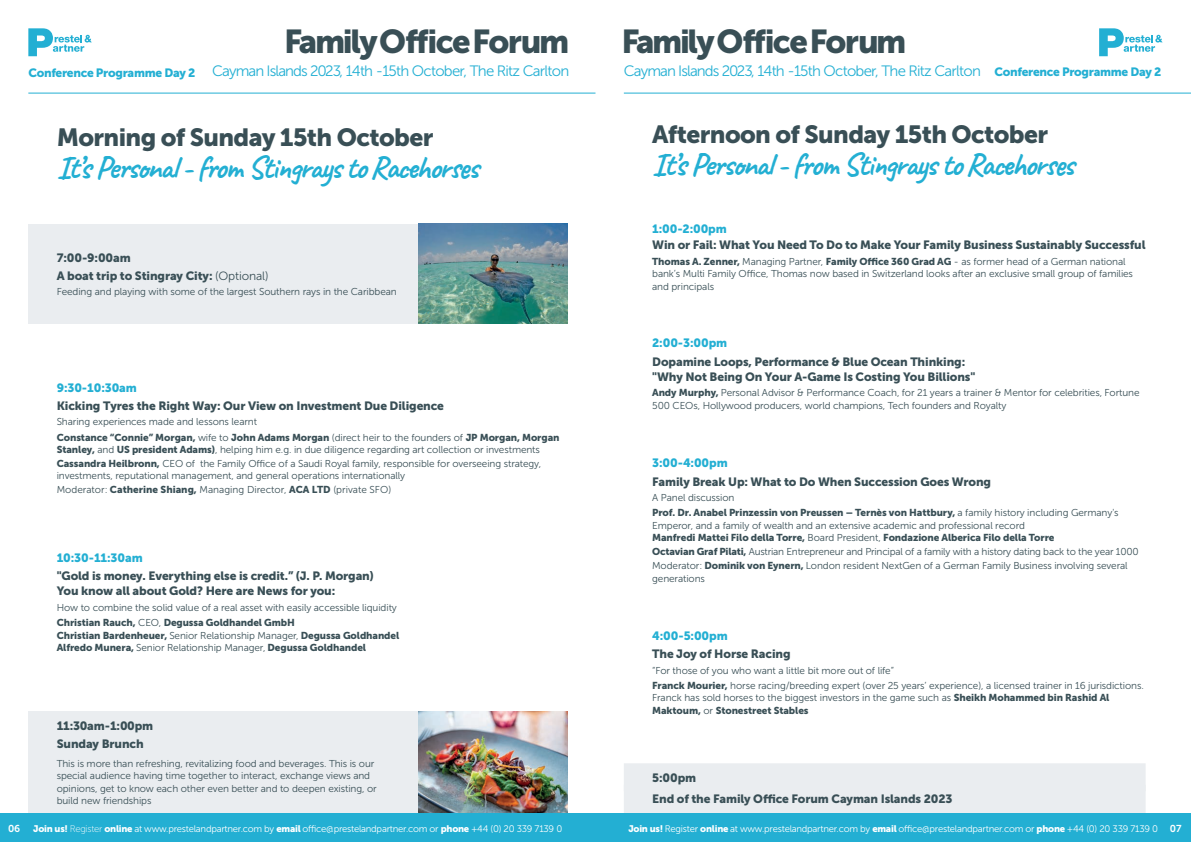
<style>
.page{position:relative;width:1191px;height:842px;background:#fff}
.page>*{position:absolute;margin:0;border:0;box-sizing:border-box;transform-origin:0 0}
.t1{font:32.9px "Museo Sans 900";letter-spacing:-.055em;color:#394f56}
.t2{font:700 32px "Caveat";letter-spacing:-.05em;color:#23afd3}
.t3{font:24.8px "Museo Sans 900";letter-spacing:-.025em;color:#394f56}
.t4{font:15px "Museo Sans 300";letter-spacing:-.05em;color:#23afd3}
.t5{font:12px/16px "Museo Sans 900";letter-spacing:-.01em;color:#394f56}
.t6{font:12px "Museo Sans 900";letter-spacing:-.025em;color:#23afd3}
.t7{font:10px/12.5px "Museo Sans 300";letter-spacing:-.01em;color:#394f56}
.t8{font:10px "Museo Sans 900";letter-spacing:-.01em;color:#394f56}
.t9{font:10px "Museo Sans 700";color:#fff}
.t10{font:9.5px "Museo Sans 300";letter-spacing:-.025em;color:#fff}
.s1{font-family:"Museo Sans 300"}
.s2{font-family:"Museo Sans 900"}
.s3{color:#23afd3}
.s4{font-family:"Museo Sans 100"}
</style>
<div class="page">
<svg style="left:1099px;top:28px;width:63px;height:28px"></svg>
<hr style="left:624px;top:93px;width:567px;height:1px;background:#23afd3">
<hr style="left:28px;top:93px;width:567px;height:1px;background:#23afd3">
<svg style="left:28px;top:28px;width:64px;height:28px"></svg>
<div style="left:624px;top:763px;width:521px;height:28px;background:#eaedf0"></div>
<div style="left:624px;top:785px;width:521px;height:28px;background:#eaedf0"></div>
<div style="left:28px;top:711px;width:390px;height:103px;background:#eaedf0"></div>
<img style="left:418px;top:711px;width:149px;height:103px">
<img style="left:418px;top:224px;width:149px;height:99px">
<div style="left:28px;top:224px;width:390px;height:99px;background:#eaedf0"></div>
<div style="left:0;top:814px;width:595px;height:28px;background:#23afd3"></div>
<div style="left:595px;top:814px;width:596px;height:28px;background:#23afd3"></div>
<p class="t1" style="left:284px;top:23px;width:286px">Family Office Forum</p>
<p class="t4" style="left:212px;top:63px;width:358px">Cayman Islands 2023, 14th -15th October, The Ritz Carlton</p>
<p class="t1" style="left:621px;top:23px;width:286px">Family Office Forum</p>
<p class="t6" style="left:28px;top:66px;width:168px">Conference Programme Day 2</p>
<p class="t4" style="left:624px;top:63px;width:358px">Cayman Islands 2023, 14th -15th October, The Ritz Carlton</p>
<p class="t6" style="left:994px;top:65px;width:168px">Conference Programme Day 2</p>
<p class="t3" style="left:57px;top:123px;width:378px">Morning of Sunday 15th October</p>
<p class="t2" style="left:57px;top:147px;width:424px">It’s Personal - from Stingrays to Racehorses</p>
<p class="t5" style="left:57px;top:249px;width:76px">7:00-9:00am</p>
<p class="t5" style="left:57px;top:267px;width:213px">A boat trip to Stingray City: <span class="s1">(Optional)</span></p>
<p class="t7" style="left:57px;top:285px;width:341px">Feeding and playing with some of the largest Southern rays in the Caribbean</p>
<p class="t6" style="left:57px;top:381px;width:82px">9:30-10:30am</p>
<p class="t5" style="left:57px;top:398px;width:389px">Kicking Tyres the Right Way: Our View on Investment Due Diligence</p>
<p class="t7" style="left:57px;top:416px;width:202px">Sharing experiences made and lessons learnt</p>
<p class="t7" style="left:57px;top:431px;width:504px"><span class="s2">Constance “Connie” Morgan,</span> wife to <span class="s2">John Adams Morgan</span> (direct heir to the founders of <span class="s2">JP Morgan, Morgan<br>Stanley,</span> and <span class="s2">US president Adams)</span>, helping him e.g. in due diligence regarding art collection or investments</p>
<p class="t7" style="left:57px;top:457px;width:486px"><span class="s2">Cassandra Heilbronn,</span> CEO of the Family Office of a Saudi Royal family, responsible for overseeing strategy, investments, reputational management, and general operations internationally</p>
<p class="t7" style="left:57px;top:484px;width:336px">Moderator: <span class="s2">Catherine Shiang,</span> Managing Director, <span class="s2">ACA LTD</span> (private SFO)</p>
<p class="t6" style="left:57px;top:551px;width:87px">10:30-11:30am</p>
<p class="t5" style="left:57px;top:568px;width:319px">"Gold is money. Everything else is credit.” (J. P. Morgan)</p>
<p class="t5" style="left:57px;top:583px;width:280px">You know all about Gold? Here are News for you:</p>
<p class="t7" style="left:57px;top:601px;width:342px">How to combine the solid value of a real asset with easily accessible liquidity</p>
<p class="t8" style="left:57px;top:617px;width:240px">Christian Rauch, <span class="s1">CEO,</span> Degussa Goldhandel GmbH</p>
<p class="t8" style="left:57px;top:629px;width:344px">Christian Bardenheuer, <span class="s1">Senior Relationship Manager,</span> Degussa Goldhandel</p>
<p class="t8" style="left:57px;top:642px;width:311px">Alfredo Munera, <span class="s1">Senior Relationship Manager,</span> Degussa Goldhandel</p>
<p class="t5" style="left:57px;top:718px;width:98px">11:30am-1:00pm</p>
<p class="t5" style="left:57px;top:736px;width:88px">Sunday Brunch</p>
<p class="t7" style="left:57px;top:757px;width:321px">This is more than refreshing, revitalizing food and beverages. This is our special audience having time together to interact, exchange views and opinions, get to know each other even better and to deepen existing, or build new friendships</p>
<p class="t3" style="left:652px;top:121px;width:397px">Afternoon of Sunday 15th October</p>
<p class="t2" style="left:652px;top:144px;width:424px">It’s Personal - from Stingrays to Racehorses</p>
<p class="t5" style="left:652px;top:221px;width:495px"><span class="s3">1:00-2:00pm<br></span>Win or Fail: What You Need To Do to Make Your Family Business Sustainably Successful</p>
<p class="t7" style="left:652px;top:255px;width:482px"><span class="s2">Thomas A. Zenner,</span> Managing Partner, <span class="s2">Family Office 360 Grad AG</span> - as former head of a German national bank’s Multi Family Office, Thomas now based in Switzerland looks after an exclusive small group of families and principals</p>
<p class="t6" style="left:652px;top:336px;width:77px">2:00-3:00pm</p>
<p class="t5" style="left:652px;top:353px;width:314px">Dopamine Loops, Performance &amp; Blue Ocean Thinking:</p>
<p class="t5" style="left:652px;top:369px;width:325px">"Why Not Being On Your A-Game Is Costing You Billions"</p>
<p class="t7" style="left:652px;top:387px;width:489px"><span class="s2">Andy Murphy,</span> Personal Advisor &amp; Performance Coach, for 21 years a trainer &amp; Mentor for celebrities, Fortune<br>500 CEOs, Hollywood producers, world champions, Tech founders and Royalty</p>
<p class="t6" style="left:652px;top:456px;width:77px">3:00-4:00pm</p>
<p class="t5" style="left:652px;top:473px;width:340px">Family Break Up: What to Do When Succession Goes Wrong</p>
<p class="t7" style="left:652px;top:491px;width:84px">A Panel discussion</p>
<p class="t7" style="left:652px;top:506px;width:468px"><span class="s2">Prof. Dr. Anabel Prinzessin von Preussen – Ternès von Hattbury,</span> a family history including Germany's<br>Emperor, and a family of wealth and an extensive academic and professional record</p>
<p class="t8" style="left:652px;top:532px;width:404px">Manfredi Mattei Filo della Torre, <span class="s1">Board President,</span> Fondazione Alberica Filo della Torre</p>
<p class="t7" style="left:652px;top:545px;width:488px"><span class="s2">Octavian Graf Pilati,</span> Austrian Entrepreneur and Principal of a family with a history dating back to the year 1000</p>
<p class="t7" style="left:652px;top:559px;width:477px">Moderator: <span class="s2">Dominik von Eynern,</span> London resident NextGen of a German Family Business involving several generations</p>
<p class="t6" style="left:652px;top:629px;width:77px">4:00-5:00pm</p>
<p class="t5" style="left:652px;top:646px;width:140px">The Joy of Horse Racing</p>
<p class="t7" style="left:652px;top:664px;width:243px">“For those of you who want a little bit more out of life”</p>
<p class="t7" style="left:652px;top:679px;width:493px"><span class="s2">Franck Mourier,</span> horse racing/breeding expert (over 25 years’ experience), a licensed trainer in 16 jurisdictions.<br>Franck has sold horses to the biggest investors in the game such as <span class="s2">Sheikh Mohammed bin Rashid Al<br>Maktoum,</span> or <span class="s2">Stonestreet Stables</span></p>
<p class="t5" style="left:652px;top:769px;width:46px">5:00pm</p>
<p class="t5" style="left:652px;top:791px;width:302px">End of the Family Office Forum Cayman Islands 2023</p>
<p class="t9" style="left:8px;top:823px;width:14px">06</p>
<p class="t10" style="left:33px;top:823px;width:530px"><span class="s2">Join us!</span> <span class="s4">Register</span> <span class="s2">online</span> at www.prestelandpartner.com by <span class="s2">email</span> office@prestelandpartner.com or <span class="s2">phone</span> +44 (0) 20 339 7139 0</p>
<p class="t10" style="left:628px;top:823px;width:531px"><span class="s2">Join us!</span> Register <span class="s2">online</span> at www.prestelandpartner.com by <span class="s2">email</span> office@prestelandpartner.com or <span class="s2">phone</span> +44 (0) 20 339 7139 0</p>
<p class="t9" style="left:1170px;top:823px;width:13px">07</p>
</div>
